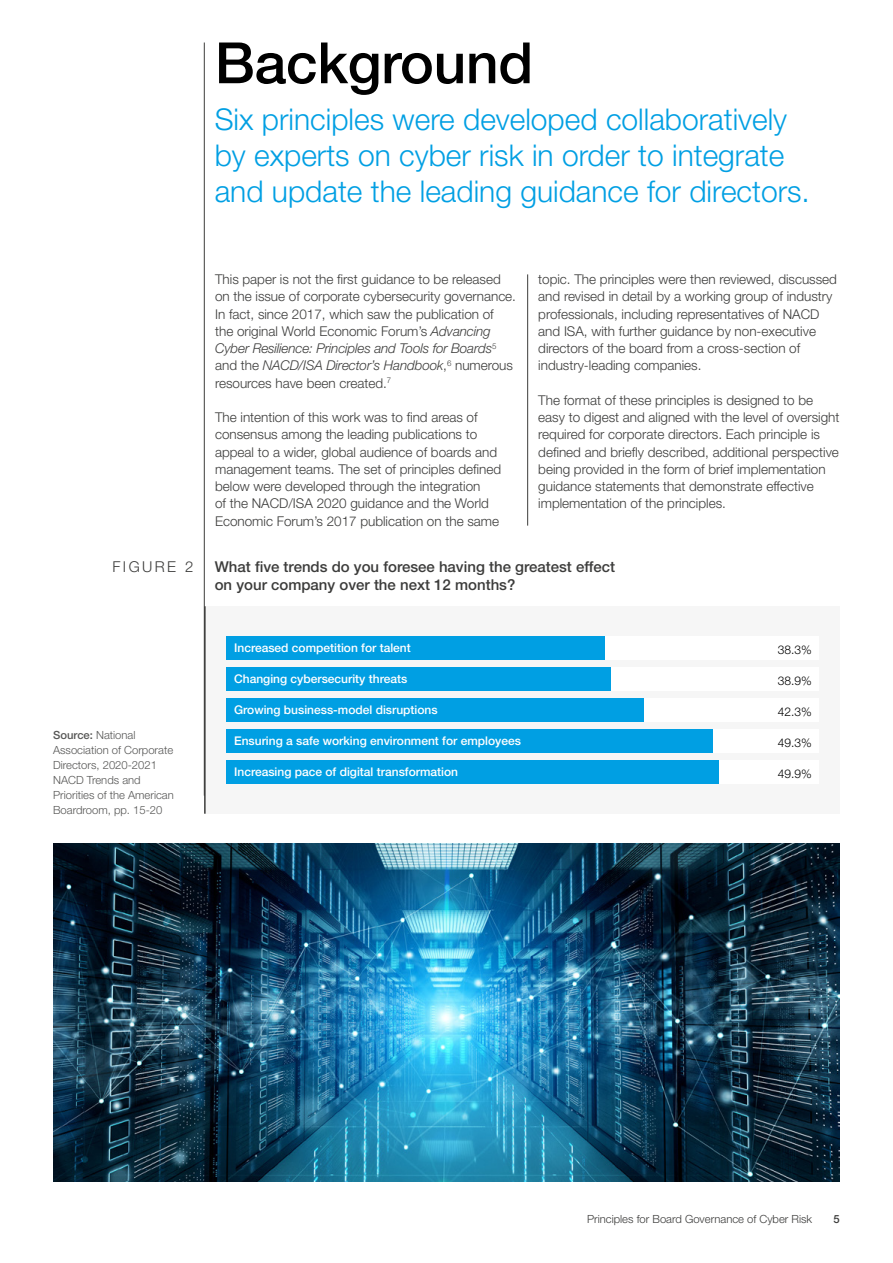
<style>
.page{position:relative;width:893px;height:1263px;background:#fff}
.page>*{position:absolute;margin:0;border:0;box-sizing:border-box;transform-origin:0 0}
.t1{font:500 57px "Helvetica Neue LT Pro";letter-spacing:-.005em;color:#000}
.t2{font:300 30px/36px "Helvetica Neue LT Pro";color:#009fe3}
.t3{font:500 15px/18px "Helvetica Neue LT Pro";color:#3c3c3b}
.t4{font:300 15px "Helvetica Neue LT Pro";letter-spacing:.16em;color:#3c3c3b}
.t5{font:300 13.5px/17.2px "Helvetica Neue LT Pro";color:#3c3c3b}
.t6{font:500 12px "Helvetica Neue LT Pro";color:#fff}
.t7{font:300 12px "Helvetica Neue LT Pro";color:#000}
.t8{font:300 11.25px/15px "Helvetica Neue LT Pro";color:#575756}
.t9{font:300 11.25px "Helvetica Neue LT Pro";color:#3c3c3b}
.t10{font:500 11.25px "Helvetica Neue LT Pro";color:#3c3c3b}
.s1{font-weight:500}
.s2{font-style:italic}
</style>
<div class="page">
<hr style="left:204px;top:43px;width:1px;height:753px;background:#3c3c3b">
<hr style="left:527px;top:274px;width:1px;height:252px;background:#3c3c3b">
<div style="left:205px;top:606px;width:635px;height:208px;background:#f6f6f6"></div>
<div style="left:226px;top:637px;width:593px;height:23px;background:#fff"></div>
<div style="left:226px;top:637px;width:379px;height:23px;background:#009fe3"></div>
<div style="left:226px;top:668px;width:593px;height:23px;background:#fff"></div>
<div style="left:226px;top:668px;width:385px;height:23px;background:#009fe3"></div>
<div style="left:226px;top:699px;width:593px;height:23px;background:#fff"></div>
<div style="left:226px;top:699px;width:418px;height:23px;background:#009fe3"></div>
<div style="left:226px;top:729px;width:593px;height:24px;background:#fff"></div>
<div style="left:226px;top:729px;width:487px;height:24px;background:#009fe3"></div>
<div style="left:226px;top:760px;width:593px;height:24px;background:#fff"></div>
<div style="left:226px;top:760px;width:493px;height:24px;background:#009fe3"></div>
<hr style="left:204px;top:606px;width:2px;height:208px;background:#3c3c3b">
<img style="left:53px;top:843px;width:787px;height:338px">
<h1 class="t1" style="left:215px;top:29px;width:320px">Background</h1>
<h2 class="t2" style="left:215px;top:101px;width:597px">Six principles were developed collaboratively by experts on cyber risk in order to integrate and update the leading guidance for directors.</h2>
<p class="t4" style="left:112px;top:557px;width:82px">FIGURE 2</p>
<p class="t8" style="left:53px;top:727px;width:122px"><span class="s1">Source:</span> National<br>Association of Corporate<br>Directors, 2020-2021<br>NACD Trends and<br>Priorities of the American<br>Boardroom, pp. 15-20</p>
<p class="t5" style="left:215px;top:270px;width:302px">This paper is not the first guidance to be released on the issue of corporate cybersecurity governance.<br>In fact, since 2017, which saw the publication of<br>the original World Economic Forum’s <span class="s2">Advancing Cyber Resilience: Principles and Tools for Boards</span><sup>5 </sup>and the <span class="s2">NACD/ISA Director’s Handbook</span>,<sup>6</sup> numerous resources have been created.<sup>7</sup></p>
<p class="t5" style="left:215px;top:408px;width:287px">The intention of this work was to find areas of consensus among the leading publications to appeal to a wider, global audience of boards and management teams. The set of principles defined below were developed through the integration<br>of the NACD/ISA 2020 guidance and the World Economic Forum’s 2017 publication on the same</p>
<p class="t5" style="left:538px;top:270px;width:300px">topic. The principles were then reviewed, discussed and revised in detail by a working group of industry professionals, including representatives of NACD and ISA, with further guidance by non-executive directors of the board from a cross-section of industry-leading companies.</p>
<p class="t5" style="left:538px;top:391px;width:303px">The format of these principles is designed to be easy to digest and aligned with the level of oversight required for corporate directors. Each principle is defined and briefly described, additional perspective being provided in the form of brief implementation guidance statements that demonstrate effective implementation of the principles.</p>
<p class="t3" style="left:215px;top:557px;width:402px">What five trends do you foresee having the greatest effect on your company over the next 12 months?</p>
<p class="t6" style="left:234px;top:640px;width:178px">Increased competition for talent</p>
<p class="t7" style="left:778px;top:642px;width:36px">38.3%</p>
<p class="t6" style="left:234px;top:671px;width:175px">Changing cybersecurity threats</p>
<p class="t6" style="left:234px;top:702px;width:205px">Growing business-model disruptions</p>
<p class="t6" style="left:234px;top:733px;width:288px">Ensuring a safe working environment for employees</p>
<p class="t6" style="left:234px;top:764px;width:225px">Increasing pace of digital transformation</p>
<p class="t7" style="left:778px;top:673px;width:36px">38.9%</p>
<p class="t7" style="left:778px;top:704px;width:36px">42.3%</p>
<p class="t7" style="left:778px;top:735px;width:36px">49.3%</p>
<p class="t7" style="left:778px;top:766px;width:36px">49.9%</p>
<p class="t9" style="left:587px;top:1212px;width:227px">Principles for Board Governance of Cyber Risk</p>
<p class="t10" style="left:834px;top:1212px;width:8px">5</p>
</div>
